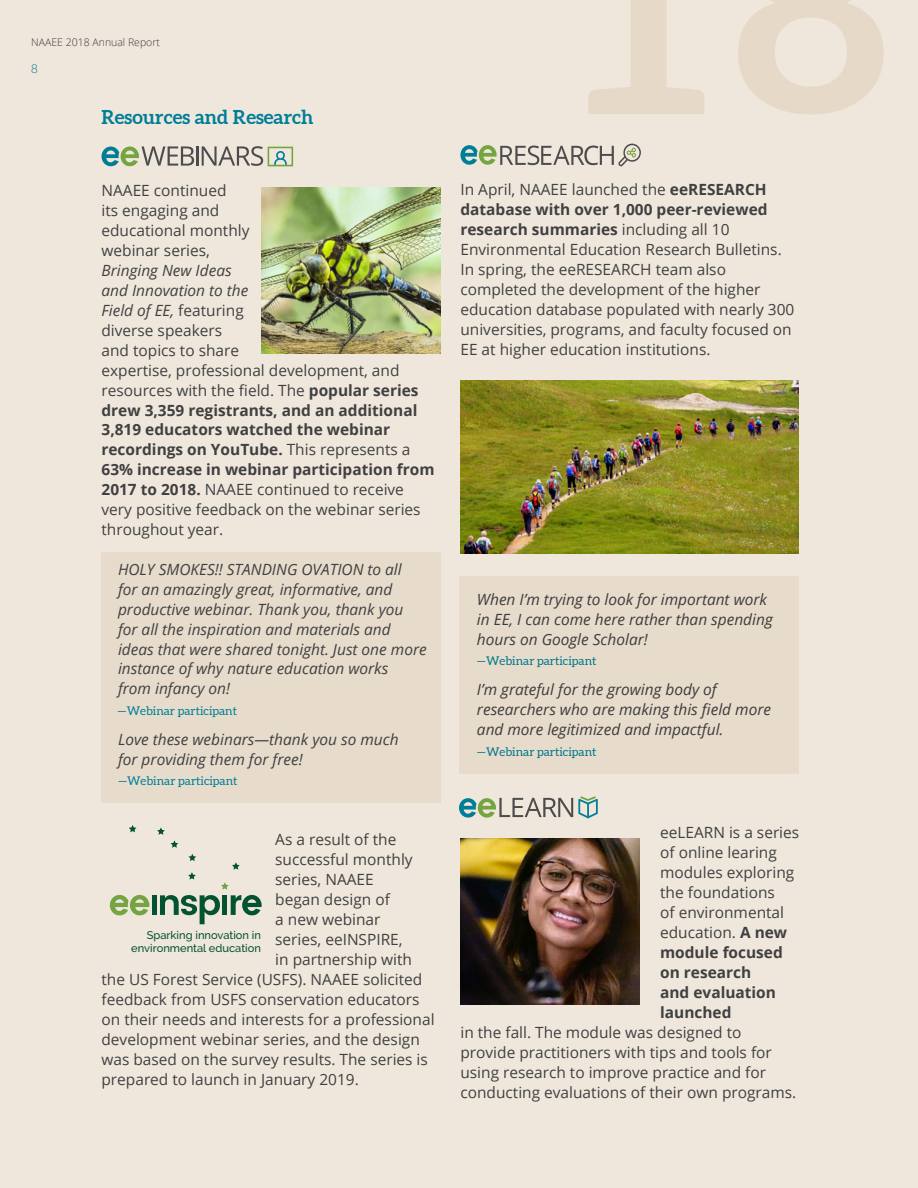
<style>
.page{position:relative;width:918px;height:1188px;background:#efe7db}
.page>*{position:absolute;margin:0;border:0;box-sizing:border-box;transform-origin:0 0}
.t1{font:700 19.5px "Aleo";color:#007e97}
.t2{font:15.45px/20px "Open Sans";color:#404042}
.t3{font:italic 15.45px/20px "Open Sans";color:#404042}
.t4{font:12px "Aleo";color:#007e97}
.t5{font:300 12px "Aleo";color:#007e97}
.t6{font:500 11.1px/14px "Raleway";color:#035331;text-align:right}
.t7{font:300 10.5px "Open Sans";color:#404042}
.s1{font-style:italic}
.s2{font-weight:700}
</style>
<div class="page">
<div style="left:102px;top:552px;width:339px;height:250px;background:#e7dccb"></div>
<svg style="left:102px;top:146px;width:92px;height:21px"></svg>
<hr style="left:197px;top:146px;width:2px;height:20px;background:#4c4c4e">
<svg style="left:202px;top:146px;width:91px;height:20px"></svg>
<svg style="left:110px;top:895px;width:39px;height:20px"></svg>
<div style="left:152px;top:895px;width:5px;height:20px;background:#035331"></div>
<svg style="left:129px;top:825px;width:7px;height:7px"></svg>
<svg style="left:157px;top:827px;width:8px;height:8px"></svg>
<svg style="left:171px;top:840px;width:7px;height:8px"></svg>
<svg style="left:160px;top:854px;width:102px;height:70px"></svg>
<svg style="left:459px;top:796px;width:139px;height:22px"></svg>
<svg style="left:460px;top:143px;width:181px;height:23px"></svg>
<img style="left:460px;top:381px;width:338px;height:172px">
<img style="left:261px;top:188px;width:180px;height:166px">
<img style="left:460px;top:838px;width:180px;height:166px">
<svg style="left:738px;top:0;width:146px;height:114px"></svg>
<svg style="left:588px;top:0;width:116px;height:114px"></svg>
<div style="left:459px;top:576px;width:339px;height:198px;background:#e7dccb"></div>
<p class="t7" style="left:31px;top:35px;width:130px">NAAEE 2018 Annual Report</p>
<p class="t5" style="left:31px;top:62px;width:8px">8</p>
<p class="t1" style="left:102px;top:105px;width:214px">Resources and Research</p>
<p class="t2" style="left:102px;top:180px;width:150px">NAAEE continued<br>its engaging and educational monthly webinar series,</p>
<p class="t2" style="left:102px;top:260px;width:335px"><span class="s1">Bringing New Ideas<br>and Innovation to the<br>Field of EE,</span> featuring<br>diverse speakers<br>and topics to share<br>expertise, professional development, and resources with the field. The <span class="s2">popular series drew 3,359 registrants, and an additional<br>3,819 educators watched the webinar recordings on YouTube.</span> This represents a<br><span class="s2">63% increase in webinar participation from<br>2017 to 2018.</span> NAAEE continued to receive very positive feedback on the webinar series throughout year.</p>
<p class="t3" style="left:118px;top:559px;width:310px">HOLY SMOKES!! STANDING OVATION to all<br>for an amazingly great, informative, and productive webinar. Thank you, thank you for all the inspiration and materials and ideas that were shared tonight. Just one more instance of why nature education works<br>from infancy on!</p>
<p class="t4" style="left:118px;top:703px;width:121px">—Webinar participant</p>
<p class="t3" style="left:118px;top:729px;width:282px">Love these webinars—thank you so much for providing them for free!</p>
<p class="t4" style="left:118px;top:774px;width:121px">—Webinar participant</p>
<p class="t2" style="left:275px;top:829px;width:123px">As a result of the</p>
<p class="t2" style="left:275px;top:849px;width:139px">successful monthly</p>
<p class="t2" style="left:275px;top:869px;width:100px">series, NAAEE</p>
<p class="t2" style="left:275px;top:889px;width:116px">began design of</p>
<p class="t2" style="left:275px;top:909px;width:107px">a new webinar</p>
<p class="t2" style="left:275px;top:929px;width:129px">series, eeINSPIRE,</p>
<p class="t2" style="left:275px;top:949px;width:138px">in partnership with</p>
<p class="t2" style="left:102px;top:969px;width:322px">the US Forest Service (USFS). NAAEE solicited</p>
<p class="t2" style="left:102px;top:989px;width:320px">feedback from USFS conservation educators</p>
<p class="t2" style="left:102px;top:1009px;width:335px">on their needs and interests for a professional</p>
<p class="t2" style="left:102px;top:1029px;width:320px">development webinar series, and the design</p>
<p class="t2" style="left:102px;top:1049px;width:328px">was based on the survey results. The series is</p>
<p class="t2" style="left:102px;top:1069px;width:259px">prepared to launch in January 2019.</p>
<p class="t6" style="left:131px;top:928px;width:131px">Sparking innovation in environmental education</p>
<p class="t2" style="left:460px;top:179px;width:336px">In April, NAAEE launched the <span class="s2">eeRESEARCH database with over 1,000 peer-reviewed research summaries</span> including all 10<br>Environmental Education Research Bulletins.<br>In spring, the eeRESEARCH team also completed the development of the higher education database populated with nearly 300 universities, programs, and faculty focused on EE at higher education institutions.</p>
<p class="t3" style="left:477px;top:589px;width:297px">When I’m trying to look for important work in EE, I can come here rather than spending hours on Google Scholar!</p>
<p class="t4" style="left:477px;top:654px;width:121px">—Webinar participant</p>
<p class="t3" style="left:477px;top:679px;width:296px">I’m grateful for the growing body of researchers who are making this field more and more legitimized and impactful.</p>
<p class="t4" style="left:477px;top:744px;width:121px">—Webinar participant</p>
<p class="t2" style="left:660px;top:822px;width:141px">eeLEARN is a series of online learing modules exploring the foundations<br>of environmental education. <span class="s2">A new module focused on research<br>and evaluation launched</span></p>
<p class="t2" style="left:460px;top:1022px;width:337px">in the fall. The module was designed to provide practitioners with tips and tools for using research to improve practice and for conducting evaluations of their own programs.</p>
</div>
